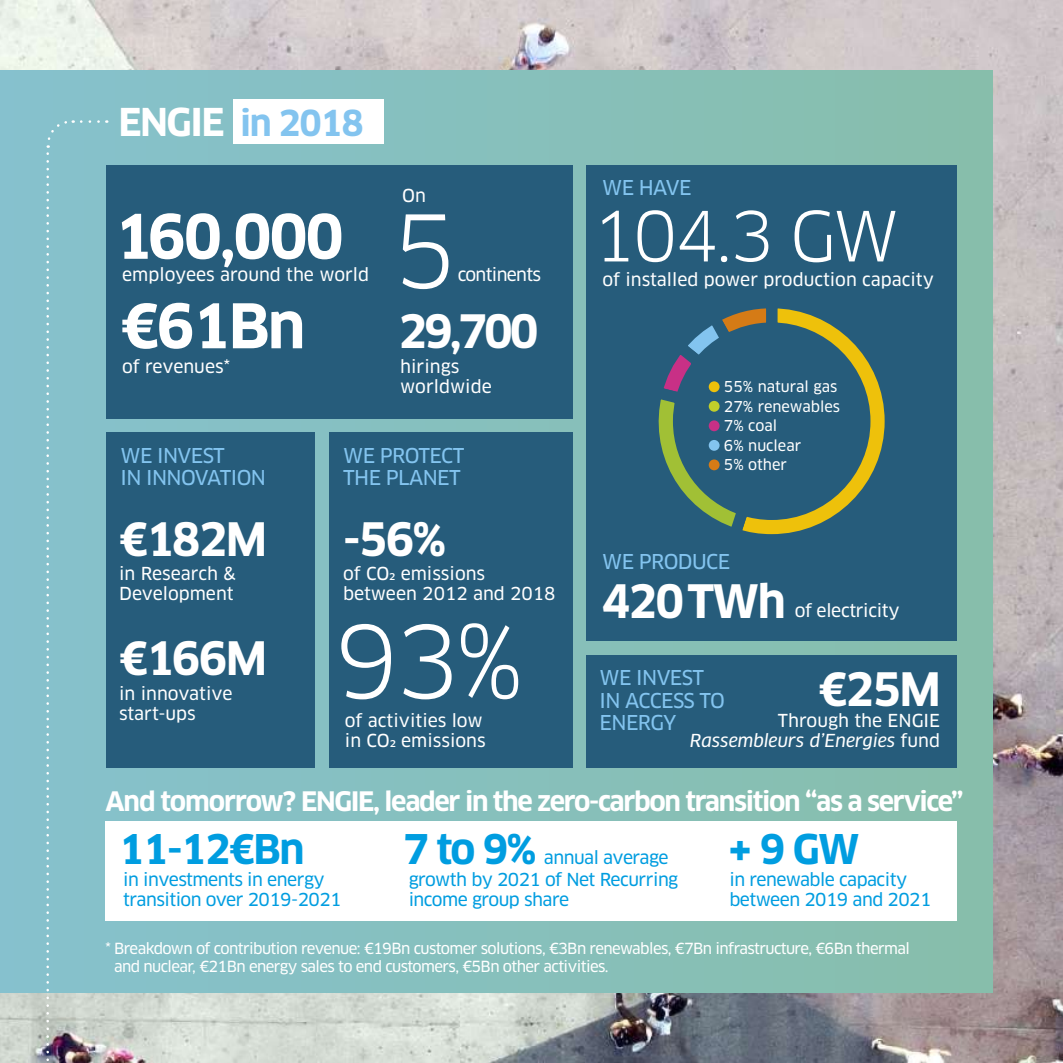
<style>
.page{position:relative;width:1063px;height:1063px;background:#fff}
.page>*{position:absolute;margin:0;border:0;box-sizing:border-box;transform-origin:0 0}
.t1{font:98.5px "Clan Pro";color:#fff}
.t2{font:67.5px "Clan Pro";color:#fff}
.t3{font:700 60px "Clan Pro";letter-spacing:-.04em;color:#fff}
.t4{font:700 45px "Clan Pro";letter-spacing:-.04em;color:#fff}
.t5{font:700 40px "Clan Pro";letter-spacing:-.04em;color:#009de0}
.t6{font:700 35px "Clan Pro";color:#83c4ef}
.t7{font:700 26.25px "Clan Pro";letter-spacing:-.05em;color:#fff}
.t8{font:20px/22.5px "Clan Pro News";letter-spacing:-.03em;color:#83c4ef}
.t9{font:17.5px/20px "Clan Pro News";color:#fff}
.t10{font:17.5px/20px "Clan Pro News";letter-spacing:-.03em;color:#009de0}
.t11{font:italic 17.5px/20px "Clan Pro News";color:#fff;text-align:right}
.t12{font:17.5px "Clan Pro News";letter-spacing:-.02em;color:#fff}
.t13{font:17.5px "Clan Pro News";letter-spacing:-.04em;color:#fff}
.t14{font:15px/18px "Clan Pro News";letter-spacing:-.04em;color:#fff}
.t15{font:14.75px/19.5px "Clan Pro News";color:#fff}
.s1{font-size:37.5px;color:#fff}
.s2{font-style:normal}
</style>
<div class="page">
<img style="left:0;top:0;width:1063px;height:1063px">
<div style="left:0;top:71px;width:992px;height:921px;background:linear-gradient(to right,#86c1ce,#86bcaa)"></div>
<div style="left:105px;top:822px;width:852px;height:99px;background:#fff"></div>
<div style="left:233px;top:99px;width:150px;height:44px;background:#fff"></div>
<div style="left:587px;top:166px;width:370px;height:475px;background:#265c7b"></div>
<div style="left:587px;top:656px;width:370px;height:112px;background:#265c7b"></div>
<div style="left:106px;top:166px;width:466px;height:140px;background:#265c7b"></div>
<div style="left:106px;top:292px;width:466px;height:127px;background:#265c7b"></div>
<div style="left:106px;top:433px;width:208px;height:335px;background:#265c7b"></div>
<div style="left:329px;top:433px;width:243px;height:335px;background:#265c7b"></div>
<svg style="left:46px;top:119px;width:28px;height:944px"></svg>
<svg style="left:81px;top:120px;width:26px;height:3px"></svg>
<svg style="left:658px;top:308px;width:227px;height:227px"></svg>
<div style="left:709px;top:381px;width:11px;height:11px;background:#eec10b;border-radius:50%"></div>
<div style="left:709px;top:401px;width:11px;height:11px;background:#c0ce2b;border-radius:50%"></div>
<div style="left:709px;top:420px;width:11px;height:11px;background:#c83086;border-radius:50%"></div>
<div style="left:709px;top:440px;width:11px;height:11px;background:#83c4ef;border-radius:50%"></div>
<div style="left:709px;top:459px;width:11px;height:11px;background:#d57b16;border-radius:50%"></div>
<h3 class="t6" style="left:118px;top:102px;width:247px"><span class="s1">ENGIE</span> in 2018</h3>
<h3 class="t3" style="left:115px;top:202px;width:231px">160,000</h3>
<p class="t9" style="left:122px;top:265px;width:248px">employees around the world</p>
<h3 class="t3" style="left:120px;top:291px;width:186px">€61Bn</h3>
<p class="t9" style="left:122px;top:357px;width:109px">of revenues*</p>
<p class="t9" style="left:402px;top:186px;width:25px">On</p>
<h1 class="t1" style="left:393px;top:193px;width:66px">5</h1>
<p class="t13" style="left:458px;top:265px;width:85px">continents</p>
<h3 class="t4" style="left:398px;top:305px;width:142px">29,700</h3>
<p class="t9" style="left:400px;top:357px;width:93px">hirings worldwide</p>
<p class="t8" style="left:121px;top:444px;width:147px">WE INVEST<br>IN INNOVATION</p>
<h3 class="t4" style="left:119px;top:513px;width:150px">€182M</h3>
<p class="t9" style="left:119px;top:564px;width:118px">in Research &amp;<br>Development</p>
<h3 class="t4" style="left:119px;top:632px;width:150px">€166M</h3>
<p class="t9" style="left:119px;top:684px;width:115px">in innovative start-ups</p>
<p class="t8" style="left:343px;top:444px;width:123px">WE PROTECT<br>THE PLANET</p>
<h3 class="t4" style="left:343px;top:513px;width:105px">-56%</h3>
<p class="t9" style="left:343px;top:564px;width:214px">of CO2 emissions between 2012 and 2018</p>
<h1 class="t1" style="left:334px;top:604px;width:191px">93%</h1>
<p class="t9" style="left:345px;top:711px;width:142px">of activities low in CO2 emissions</p>
<p class="t8" style="left:602px;top:177px;width:91px">WE HAVE</p>
<h2 class="t2" style="left:592px;top:196px;width:309px">104.3 GW</h2>
<p class="t9" style="left:603px;top:270px;width:333px">of installed power production capacity</p>
<p class="t15" style="left:724px;top:377px;width:118px">55% natural gas<br>27% renewables<br>7% coal<br>6% nuclear<br>5% other</p>
<p class="t8" style="left:602px;top:550px;width:130px">WE PRODUCE</p>
<h3 class="t4" style="left:602px;top:575px;width:186px">420 TWh</h3>
<p class="t12" style="left:795px;top:601px;width:106px">of electricity</p>
<p class="t8" style="left:600px;top:667px;width:127px">WE INVEST<br>IN ACCESS TO<br>ENERGY</p>
<h3 class="t4" style="left:818px;top:663px;width:124px">€25M</h3>
<p class="t11" style="left:690px;top:711px;width:252px"><span class="s2">Through the ENGIE<br></span>Rassembleurs d’Energies <span class="s2">fund</span></p>
<h3 class="t7" style="left:105px;top:786px;width:860px">And tomorrow? ENGIE, leader in the zero-carbon transition “as a service”</h3>
<h3 class="t5" style="left:119px;top:826px;width:187px">11-12€Bn</h3>
<p class="t10" style="left:123px;top:869px;width:220px">in investments in energy transition over 2019-2021</p>
<h3 class="t5" style="left:403px;top:826px;width:135px">7 to 9%</h3>
<p class="t10" style="left:409px;top:848px;width:271px;line-height:20.8px;text-indent:135px">annual average growth by 2021 of Net Recurring income group share</p>
<h3 class="t5" style="left:728px;top:826px;width:133px">+ 9 GW</h3>
<p class="t10" style="left:729px;top:869px;width:203px">in renewable capacity between 2019 and 2021</p>
<p class="t14" style="left:114px;top:940px;width:797px;text-indent:-9px">* Breakdown of contribution revenue: €19Bn customer solutions, €3Bn renewables, €7Bn infrastructure, €6Bn thermal and nuclear, €21Bn energy sales to end customers, €5Bn other activities.</p>
</div>
